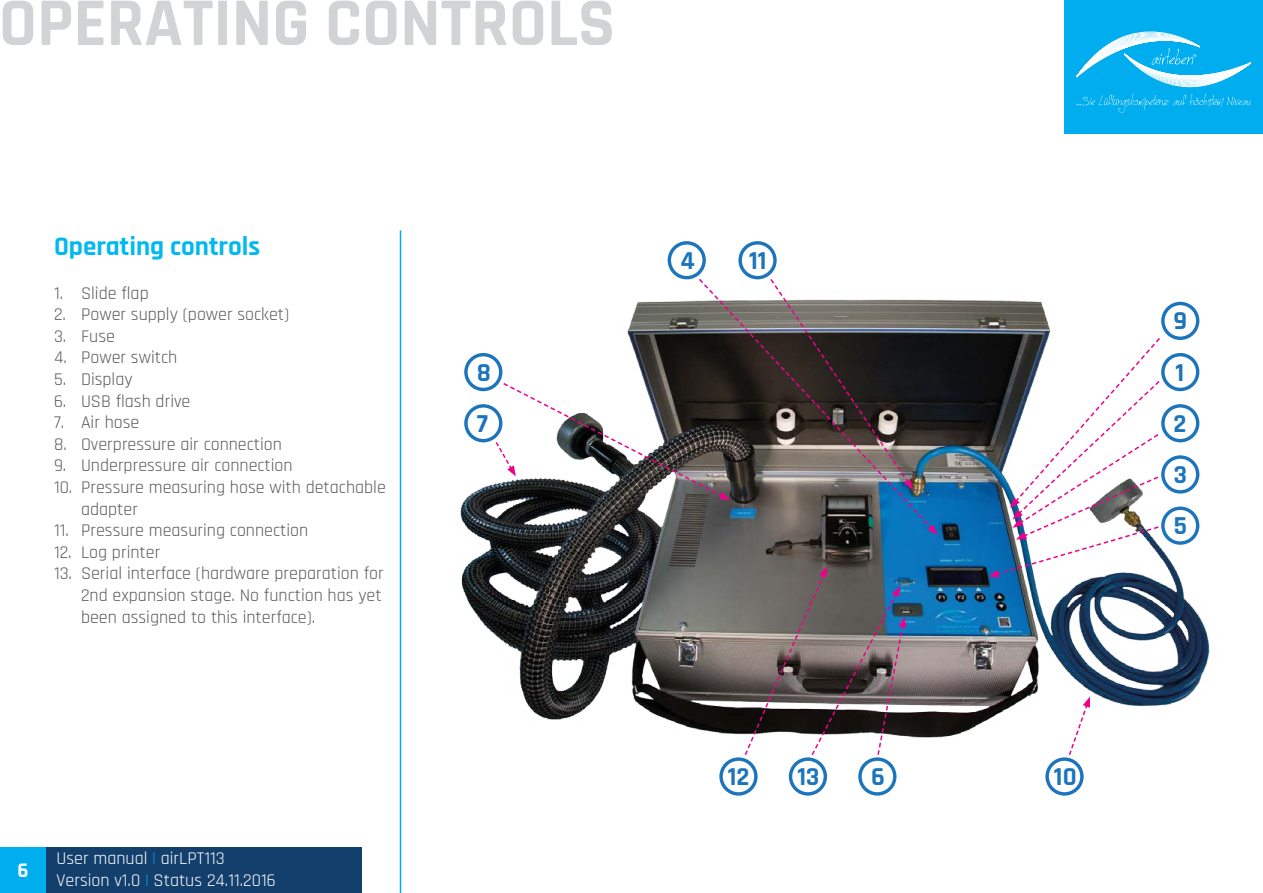
<style>
.page{position:relative;width:1263px;height:893px;background:#fff}
.page>*{position:absolute;margin:0;border:0;box-sizing:border-box;transform-origin:0 0}
.t1{font:700 69px "Rajdhani";color:#d1d3d4}
.t2{font:700 27px "Rajdhani";color:#00b9f1}
.t3{font:700 26.1px/51.2px "Rajdhani";color:#1c75bc;text-align:justify}
.t4{font:700 21px "Rajdhani";color:#fff}
.t5{font:18px/21.6px "Rajdhani";color:#58595b}
.t6{font:18px/21.6px "Rajdhani";color:#fff}
.s1{color:#00aeef}
</style>
<div class="page">
<div style="left:0;top:847px;width:46px;height:46px;background:#00aeef"></div>
<div style="left:46px;top:847px;width:315px;height:46px;background:#133f6d"></div>
<div style="left:1064px;top:0;width:199px;height:134px;background:#00aeef"></div>
<svg style="left:1076px;top:31px;width:175px;height:82px"></svg>
<img style="left:460px;top:279px;width:750px;height:459px">
<hr style="left:400px;top:230px;width:1px;height:663px;background:#00aeef">
<div style="left:1163px;top:355px;width:35px;height:34px;background:#fff;border-radius:50%"></div>
<div style="left:1161px;top:353px;width:38px;height:38px;border:3px solid #1c75bc;border-radius:50%"></div>
<div style="left:1163px;top:303px;width:35px;height:35px;background:#fff;border-radius:50%"></div>
<div style="left:1161px;top:302px;width:38px;height:38px;border:3px solid #1c75bc;border-radius:50%"></div>
<div style="left:1163px;top:406px;width:35px;height:35px;background:#fff;border-radius:50%"></div>
<div style="left:1161px;top:404px;width:38px;height:38px;border:3px solid #1c75bc;border-radius:50%"></div>
<svg style="left:1163px;top:457px;width:35px;height:35px"></svg>
<div style="left:1161px;top:455px;width:38px;height:39px;border:3px solid #1c75bc;border-radius:50%"></div>
<div style="left:1163px;top:508px;width:35px;height:35px;background:#fff;border-radius:50%"></div>
<div style="left:1161px;top:507px;width:38px;height:38px;border:3px solid #1c75bc;border-radius:50%"></div>
<svg style="left:860px;top:759px;width:35px;height:35px"></svg>
<div style="left:858px;top:757px;width:38px;height:39px;border:3px solid #1c75bc;border-radius:50%"></div>
<svg style="left:1047px;top:759px;width:35px;height:35px"></svg>
<div style="left:1045px;top:757px;width:39px;height:39px;border:3px solid #1c75bc;border-radius:50%"></div>
<svg style="left:790px;top:759px;width:35px;height:35px"></svg>
<div style="left:789px;top:757px;width:38px;height:39px;border:3px solid #1c75bc;border-radius:50%"></div>
<svg style="left:721px;top:759px;width:35px;height:35px"></svg>
<div style="left:719px;top:757px;width:39px;height:39px;border:3px solid #1c75bc;border-radius:50%"></div>
<div style="left:466px;top:355px;width:35px;height:34px;background:#fff;border-radius:50%"></div>
<div style="left:464px;top:353px;width:38px;height:38px;border:3px solid #1c75bc;border-radius:50%"></div>
<div style="left:466px;top:406px;width:35px;height:35px;background:#fff;border-radius:50%"></div>
<div style="left:464px;top:404px;width:38px;height:38px;border:3px solid #1c75bc;border-radius:50%"></div>
<svg style="left:740px;top:243px;width:35px;height:35px"></svg>
<div style="left:738px;top:241px;width:39px;height:38px;border:3px solid #1c75bc;border-radius:50%"></div>
<div style="left:668px;top:241px;width:38px;height:38px;border:3px solid #1c75bc;border-radius:50%"></div>
<svg style="left:697px;top:277px;width:237px;height:254px;background:#4f565a"></svg>
<svg style="left:928px;top:525px;width:10px;height:10px"></svg>
<svg style="left:769px;top:277px;width:144px;height:213px;background:#696260"></svg>
<svg style="left:494px;top:382px;width:236px;height:118px"></svg>
<svg style="left:988px;top:336px;width:173px;height:241px"></svg>
<svg style="left:1067px;top:696px;width:23px;height:59px"></svg>
<svg style="left:743px;top:566px;width:163px;height:189px;background:#746f71"></svg>
<h1 class="t1" style="left:-1px;top:-19px;width:618px">OPERATING CONTROLS</h1>
<h2 class="t2" style="left:54px;top:230px;width:208px">Operating controls</h2>
<p class="t5" style="left:54px;top:283px;width:96px">1. Slide flap</p>
<p class="t5" style="left:54px;top:304px;width:237px">2. Power supply (power socket)</p>
<p class="t5" style="left:54px;top:326px;width:63px">3. Fuse</p>
<p class="t5" style="left:54px;top:347px;width:125px">4. Power switch</p>
<p class="t5" style="left:54px;top:369px;width:80px">5. Display</p>
<p class="t5" style="left:54px;top:391px;width:138px">6. USB flash drive</p>
<p class="t5" style="left:54px;top:412px;width:87px">7. Air hose</p>
<p class="t5" style="left:54px;top:434px;width:229px">8. Overpressure air connection</p>
<p class="t5" style="left:54px;top:455px;width:240px">9. Underpressure air connection</p>
<p class="t5" style="left:81px;top:477px;width:306px;text-indent:-27px">10. Pressure measuring hose with detachable adapter</p>
<p class="t5" style="left:54px;top:520px;width:256px">11. Pressure measuring connection</p>
<p class="t5" style="left:54px;top:542px;width:108px">12. Log printer</p>
<p class="t5" style="left:81px;top:563px;width:304px;text-align:justify;text-indent:-27px">13. Serial interface (hardware preparation for 2nd expansion stage. No function has yet been assigned to this interface).</p>
<p class="t4" style="left:17px;top:858px;width:13px">6</p>
<p class="t6" style="left:57px;top:848px;width:221px">User manual <span class="s1">|</span> airLPT113<br>Version v1.0 <span class="s1">|</span> Status 24.11.2016</p>
<h3 class="t3" style="left:477px;top:347px;width:16px">8<br>7</h3>
<h3 class="t3" style="left:680px;top:236px;width:16px">4</h3>
<h3 class="t3" style="left:749px;top:236px;width:19px">11</h3>
<h3 class="t3" style="left:728px;top:752px;width:23px">12</h3>
<h3 class="t3" style="left:797px;top:752px;width:24px">13</h3>
<h3 class="t3" style="left:871px;top:752px;width:15px">6</h3>
<h3 class="t3" style="left:1054px;top:752px;width:24px">10</h3>
<h3 class="t3" style="left:1173px;top:296px;width:15px">9</h3>
<h3 class="t3" style="left:1175px;top:347px;width:10px">1</h3>
<h3 class="t3" style="left:1173px;top:399px;width:15px">2<br>3<br>5</h3>
</div>
